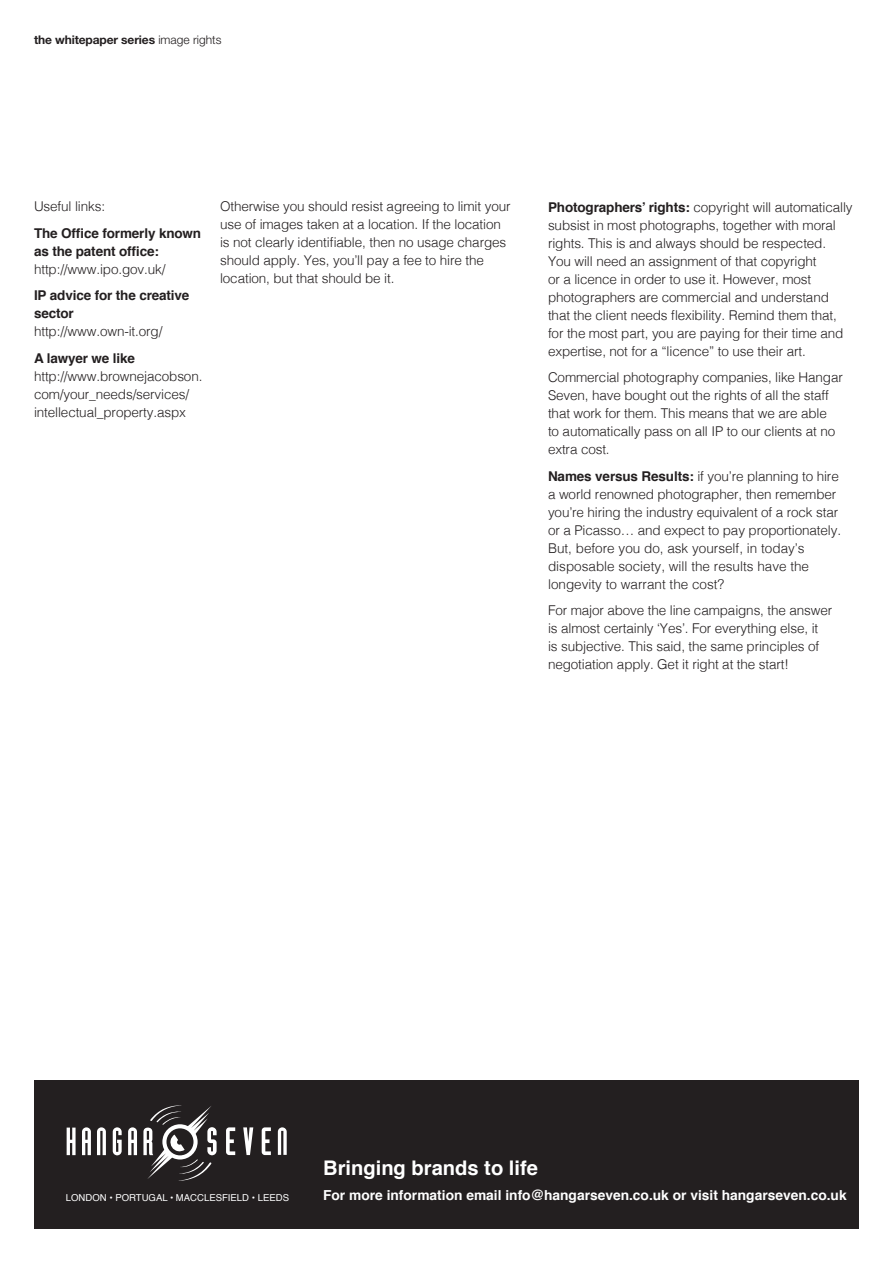
<style>
.page{position:relative;width:893px;height:1263px;background:#fff}
.page>*{position:absolute;margin:0;border:0;box-sizing:border-box;transform-origin:0 0}
.t1{font:700 20.1px "Helvetica";color:#fff}
.t2{font:700 13.8px "Helvetica";color:#fff}
.Body_Copy-Light{font:300 13.5px/18px "Helvetica";letter-spacing:-.01em;color:#231f20}
.Body_Copy-Light-2{font:700 13.5px/18px "Helvetica";letter-spacing:-.01em;color:#231f20}
.t3{font:700 12px "Helvetica Neue LT Pro";letter-spacing:-.01em;color:#231f20}
.t4{font:9.6px "Helvetica";color:#fff}
.s1{font-weight:300}
.s2{font-weight:700}
</style>
<div class="page">
<div style="left:34px;top:1080px;width:825px;height:149px;background:#231f20"></div>
<svg style="left:67px;top:1127px;width:9px;height:28px"></svg>
<svg style="left:82px;top:1127px;width:9px;height:28px"></svg>
<svg style="left:97px;top:1127px;width:9px;height:28px"></svg>
<svg style="left:113px;top:1127px;width:9px;height:28px"></svg>
<svg style="left:128px;top:1127px;width:9px;height:28px"></svg>
<svg style="left:226px;top:1127px;width:9px;height:28px"></svg>
<svg style="left:243px;top:1127px;width:10px;height:28px"></svg>
<svg style="left:262px;top:1127px;width:9px;height:28px"></svg>
<svg style="left:278px;top:1127px;width:9px;height:28px"></svg>
<svg style="left:143px;top:1105px;width:74px;height:76px"></svg>
<p class="t3" style="left:34px;top:33px;width:189px">the whitepaper series <span class="s1">image rights</span></p>
<p class="Body_Copy-Light" style="left:34px;top:197px;width:73px">Useful links:</p>
<p class="Body_Copy-Light-2" style="left:34px;top:224px;width:169px">The Office formerly known as the patent office: <span class="s1">http://www.ipo.gov.uk/</span></p>
<p class="Body_Copy-Light-2" style="left:34px;top:287px;width:157px">IP advice for the creative sector <span class="s1">http://www.own-it.org/</span></p>
<p class="Body_Copy-Light" style="left:34px;top:348px;width:170px"><span class="s2">A lawyer we like </span>http://www.brownejacobson. com/your_needs/services/ intellectual_property.aspx</p>
<p class="Body_Copy-Light" style="left:220px;top:196px;width:292px">Otherwise you should resist agreeing to limit your use of images taken at a location. If the location is not clearly identifiable, then no usage charges should apply. Yes, you’ll pay a fee to hire the location, but that should be it.</p>
<p class="Body_Copy-Light" style="left:548px;top:197px;width:306px"><span class="s2">Photographers’ rights:</span> copyright will automatically subsist in most photographs, together with moral rights. This is and always should be respected.<br>You will need an assignment of that copyright<br>or a licence in order to use it. However, most photographers are commercial and understand that the client needs flexibility. Remind them that, for the most part, you are paying for their time and expertise, not for a “licence” to use their art.</p>
<p class="Body_Copy-Light" style="left:548px;top:367px;width:296px">Commercial photography companies, like Hangar Seven, have bought out the rights of all the staff that work for them. This means that we are able<br>to automatically pass on all IP to our clients at no extra cost.</p>
<p class="Body_Copy-Light" style="left:548px;top:466px;width:295px"><span class="s2">Names versus Results:</span> if you’re planning to hire a world renowned photographer, then remember you’re hiring the industry equivalent of a rock star or a Picasso… and expect to pay proportionately.<br>But, before you do, ask yourself, in today’s disposable society, will the results have the longevity to warrant the cost?</p>
<p class="Body_Copy-Light" style="left:548px;top:600px;width:286px">For major above the line campaigns, the answer is almost certainly ‘Yes’. For everything else, it<br>is subjective. This said, the same principles of negotiation apply. Get it right at the start!</p>
<p class="t1" style="left:323px;top:1152px;width:216px">Bringing brands to life</p>
<p class="t4" style="left:66px;top:1190px;width:225px">LONDON • PORTUGAL • MACCLESFIELD • LEEDS</p>
<p class="t2" style="left:323px;top:1184px;width:525px">For more information email info@hangarseven.co.uk or visit hangarseven.co.uk</p>
</div>
